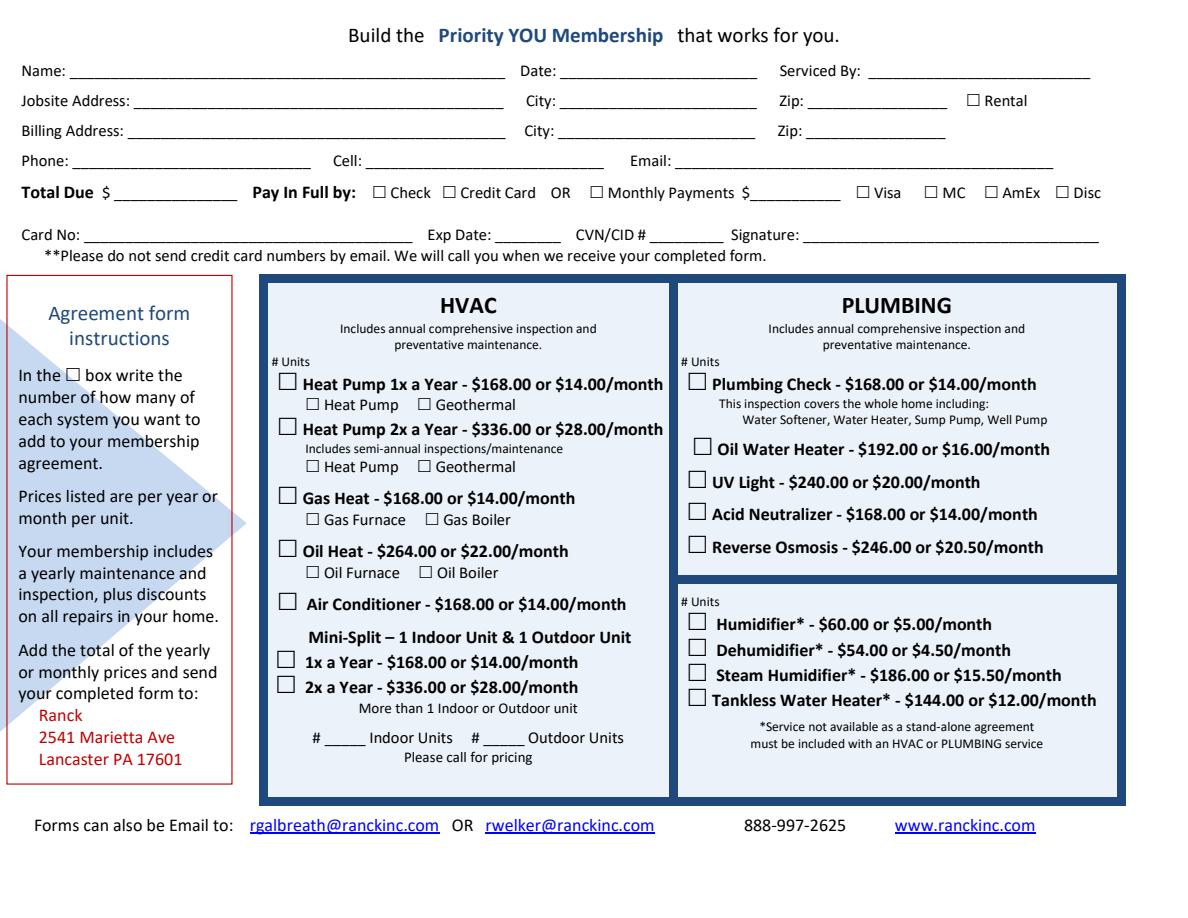
<style>
.page{position:relative;width:1188px;height:918px;background:#fff}
.page>*{position:absolute;margin:0;border:0;box-sizing:border-box;transform-origin:0 0}
.t1{font:700 24px "Calibri";color:#000}
.t2{font:21px "Calibri";color:#000}
.t3{font:21px/25.5px "Calibri";color:#1f497d;text-align:center}
.t4{font:700 18px "Calibri";color:#000}
.t5{font:18px/21.9px "Calibri";color:#000}
.t6{font:18px "Calibri";color:#00f}
.t7{font:18px "Calibri";color:#c00000}
.t8{font:16.5px "Calibri";color:#000}
.t9{font:15px "Calibri";letter-spacing:.005em;color:#000}
.t10{font:13.5px "Calibri";color:#000}
.s1{font-weight:700;color:#1f497d}
.s2{font-weight:400;font-size:16.5px}
.s3{color:#000}
</style>
<div class="page">
<svg style="left:0;top:319px;width:247px;height:413px"></svg>
<div style="left:268px;top:283px;width:401px;height:514px;background:#ecf2fa"></div>
<div style="left:678px;top:283px;width:438px;height:292px;background:#ecf2fa"></div>
<div style="left:259px;top:274px;width:9px;height:9px;background:#1f497d"></div>
<div style="left:268px;top:274px;width:401px;height:9px;background:#1f497d"></div>
<div style="left:669px;top:274px;width:9px;height:9px;background:#1f497d"></div>
<div style="left:678px;top:274px;width:439px;height:9px;background:#1f497d"></div>
<div style="left:1117px;top:274px;width:9px;height:9px;background:#1f497d"></div>
<div style="left:259px;top:283px;width:9px;height:292px;background:#1f497d"></div>
<div style="left:669px;top:283px;width:9px;height:292px;background:#1f497d"></div>
<div style="left:1117px;top:283px;width:9px;height:292px;background:#1f497d"></div>
<div style="left:678px;top:584px;width:438px;height:213px;background:#ecf2fa"></div>
<div style="left:259px;top:575px;width:9px;height:9px;background:#1f497d"></div>
<div style="left:669px;top:575px;width:9px;height:9px;background:#1f497d"></div>
<div style="left:678px;top:575px;width:439px;height:9px;background:#1f497d"></div>
<div style="left:1117px;top:575px;width:9px;height:9px;background:#1f497d"></div>
<div style="left:259px;top:584px;width:9px;height:213px;background:#1f497d"></div>
<div style="left:259px;top:797px;width:9px;height:9px;background:#1f497d"></div>
<div style="left:268px;top:797px;width:401px;height:9px;background:#1f497d"></div>
<div style="left:669px;top:584px;width:9px;height:213px;background:#1f497d"></div>
<div style="left:669px;top:797px;width:9px;height:9px;background:#1f497d"></div>
<div style="left:678px;top:797px;width:439px;height:9px;background:#1f497d"></div>
<div style="left:1117px;top:584px;width:9px;height:213px;background:#1f497d"></div>
<div style="left:1117px;top:797px;width:9px;height:9px;background:#1f497d"></div>
<hr style="left:250px;top:833px;width:189px;height:1px;background:#00f">
<hr style="left:486px;top:833px;width:169px;height:1px;background:#00f">
<hr style="left:895px;top:833px;width:141px;height:1px;background:#00f">
<svg style="left:67px;top:368px;width:13px;height:13px"></svg>
<p class="t2" style="left:348px;top:20px;width:493px">Build the <span class="s1">Priority YOU Membership</span> that works for you.</p>
<p class="t8" style="left:22px;top:59px;width:737px">Name: _____________________________________________________ Date: ________________________</p>
<p class="t8" style="left:780px;top:59px;width:312px">Serviced By: ___________________________</p>
<p class="t8" style="left:22px;top:89px;width:484px">Jobsite Address: _____________________________________________</p>
<p class="t8" style="left:526px;top:89px;width:232px">City: ________________________</p>
<p class="t8" style="left:780px;top:89px;width:169px">Zip: _________________</p>
<p class="t8" style="left:985px;top:89px;width:45px">Rental</p>
<p class="t8" style="left:22px;top:119px;width:735px">Billing Address: ______________________________________________ City: ________________________</p>
<p class="t8" style="left:778px;top:119px;width:169px">Zip: _________________</p>
<p class="t8" style="left:22px;top:149px;width:291px">Phone: _____________________________</p>
<p class="t8" style="left:333px;top:149px;width:272px">Cell: _____________________________</p>
<p class="t8" style="left:630px;top:149px;width:424px">Email: ______________________________________________</p>
<p class="t4" style="left:22px;top:179px;width:336px">Total Due <span class="s2">$ _______________</span> Pay In Full by:</p>
<p class="t8" style="left:391px;top:181px;width:42px">Check</p>
<p class="t8" style="left:460px;top:181px;width:112px">Credit Card OR</p>
<p class="t8" style="left:608px;top:181px;width:234px">Monthly Payments $___________</p>
<p class="t8" style="left:874px;top:181px;width:29px">Visa</p>
<p class="t8" style="left:942px;top:181px;width:25px">MC</p>
<p class="t8" style="left:1003px;top:181px;width:39px">AmEx</p>
<p class="t8" style="left:1074px;top:181px;width:29px">Disc</p>
<p class="t8" style="left:22px;top:224px;width:1079px">Card No: ________________________________________ Exp Date: ________ CVN/CID # _________ Signature: ____________________________________</p>
<p class="t8" style="left:44px;top:244px;width:724px">**Please do not send credit card numbers by email. We will call you when we receive your completed form.</p>
<p class="t1" style="left:440px;top:288px;width:58px">HVAC</p>
<p class="t10" style="left:340px;top:319px;width:258px">Includes annual comprehensive inspection and</p>
<p class="t10" style="left:394px;top:335px;width:149px">preventative maintenance.</p>
<p class="t10" style="left:272px;top:352px;width:40px"># Units</p>
<p class="t4" style="left:303px;top:371px;width:362px">Heat Pump 1x a Year - $168.00 or $14.00/month</p>
<p class="t8" style="left:324px;top:393px;width:76px">Heat Pump</p>
<p class="t8" style="left:436px;top:393px;width:82px">Geothermal</p>
<p class="t4" style="left:303px;top:416px;width:362px">Heat Pump 2x a Year - $336.00 or $28.00/month</p>
<p class="t10" style="left:305px;top:439px;width:259px">Includes semi-annual inspections/maintenance</p>
<p class="t8" style="left:324px;top:455px;width:76px">Heat Pump</p>
<p class="t8" style="left:436px;top:455px;width:82px">Geothermal</p>
<p class="t4" style="left:303px;top:486px;width:274px">Gas Heat - $168.00 or $14.00/month</p>
<p class="t8" style="left:324px;top:508px;width:84px">Gas Furnace</p>
<p class="t8" style="left:443px;top:508px;width:69px">Gas Boiler</p>
<p class="t4" style="left:303px;top:538px;width:267px">Oil Heat - $264.00 or $22.00/month</p>
<p class="t8" style="left:324px;top:561px;width:77px">Oil Furnace</p>
<p class="t8" style="left:437px;top:561px;width:63px">Oil Boiler</p>
<p class="t4" style="left:307px;top:591px;width:321px">Air Conditioner - $168.00 or $14.00/month</p>
<p class="t4" style="left:309px;top:624px;width:325px">Mini-Split – 1 Indoor Unit &amp; 1 Outdoor Unit</p>
<p class="t4" style="left:305px;top:649px;width:275px">1x a Year - $168.00 or $14.00/month</p>
<p class="t4" style="left:305px;top:675px;width:275px">2x a Year - $336.00 or $28.00/month</p>
<p class="t9" style="left:359px;top:697px;width:221px">More than 1 Indoor or Outdoor unit</p>
<p class="t8" style="left:313px;top:726px;width:313px"># _____ Indoor Units # _____ Outdoor Units</p>
<p class="t9" style="left:404px;top:747px;width:130px">Please call for pricing</p>
<p class="t1" style="left:842px;top:288px;width:112px">PLUMBING</p>
<p class="t10" style="left:769px;top:319px;width:258px">Includes annual comprehensive inspection and</p>
<p class="t10" style="left:823px;top:335px;width:149px">preventative maintenance.</p>
<p class="t3" style="left:48px;top:299px;width:143px">Agreement form instructions</p>
<p class="t5" style="left:18px;top:364px;width:44px">In the</p>
<p class="t10" style="left:681px;top:352px;width:40px"># Units</p>
<p class="t4" style="left:712px;top:371px;width:326px">Plumbing Check - $168.00 or $14.00/month</p>
<p class="t10" style="left:719px;top:394px;width:272px">This inspection covers the whole home including:</p>
<p class="t10" style="left:743px;top:410px;width:306px">Water Softener, Water Heater, Sump Pump, Well Pump</p>
<p class="t4" style="left:718px;top:437px;width:334px">Oil Water Heater - $192.00 or $16.00/month</p>
<p class="t4" style="left:712px;top:469px;width:270px">UV Light - $240.00 or $20.00/month</p>
<p class="t4" style="left:712px;top:502px;width:327px">Acid Neutralizer - $168.00 or $14.00/month</p>
<p class="t4" style="left:712px;top:534px;width:333px">Reverse Osmosis - $246.00 or $20.50/month</p>
<p class="t5" style="left:18px;top:364px;width:184px;text-indent:67px">box write the number of how many of each system you want to add to your membership agreement.</p>
<p class="t5" style="left:18px;top:484px;width:201px">Prices listed are per year or month per unit.</p>
<p class="t5" style="left:18px;top:539px;width:202px">Your membership includes a yearly maintenance and inspection, plus discounts on all repairs in your home.</p>
<p class="t5" style="left:18px;top:638px;width:201px">Add the total of the yearly or monthly prices and send your completed form to:</p>
<p class="t7" style="left:39px;top:703px;width:45px">Ranck</p>
<p class="t7" style="left:39px;top:725px;width:138px">2541 Marietta Ave</p>
<p class="t7" style="left:39px;top:747px;width:145px">Lancaster PA 17601</p>
<p class="t10" style="left:681px;top:593px;width:40px"># Units</p>
<p class="t4" style="left:716px;top:611px;width:277px">Humidifier* - $60.00 or $5.00/month</p>
<p class="t4" style="left:716px;top:637px;width:296px">Dehumidifier* - $54.00 or $4.50/month</p>
<p class="t4" style="left:716px;top:662px;width:347px">Steam Humidifier* - $186.00 or $15.50/month</p>
<p class="t4" style="left:712px;top:687px;width:386px">Tankless Water Heater* - $144.00 or $12.00/month</p>
<p class="t10" style="left:759px;top:717px;width:276px">*Service not available as a stand-alone agreement</p>
<p class="t10" style="left:751px;top:734px;width:294px">must be included with an HVAC or PLUMBING service</p>
<p class="t6" style="left:34px;top:812px;width:622px"><span class="s3">Forms can also be Email to:</span> rgalbreath@ranckinc.com <span class="s3">OR</span> rwelker@ranckinc.com</p>
<p class="t5" style="left:744px;top:814px;width:104px">888-997-2625</p>
<p class="t6" style="left:895px;top:812px;width:142px">www.ranckinc.com</p>
</div>
